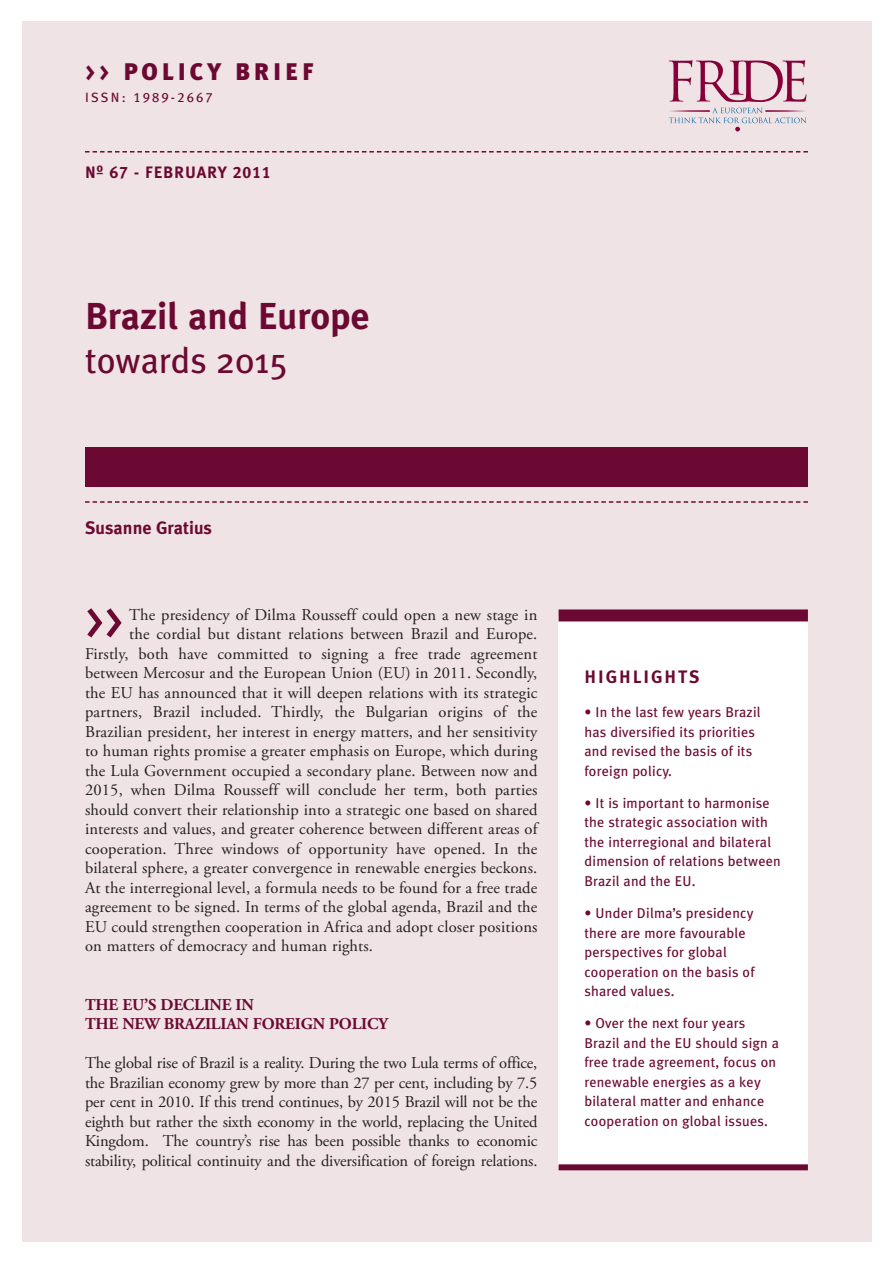
<style>
.page{position:relative;width:893px;height:1263px;background:#fff}
.page>*{position:absolute;margin:0;border:0;box-sizing:border-box;transform-origin:0 0}
.t1{font:54px "Meta Plus Book Caps";color:#6c0932}
.t2{font:700 37.5px "Meta Plus";color:#6c0932}
.t3{font:36px "Meta Plus";color:#6c0932}
.t4{font:900 24px "Meta Plus";letter-spacing:.165em;color:#6c0932}
.t5{font:700 18px "Meta Plus";color:#6c0932}
.t6{font:700 18px "Meta Plus";letter-spacing:.11em;color:#6c0932}
.t7{font:16.5px/19.5px "Adobe Garamond Pro";letter-spacing:.01em;color:#231f20;text-align:justify}
.t8{font:700 16.5px/19.5px "Adobe Garamond Pro";letter-spacing:-.01em;color:#6c0932}
.t9{font:16.5px "Meta Plus Bold Caps";letter-spacing:.055em;color:#6c0932}
.t10{font:14.25px/19.5px "Meta Plus";letter-spacing:.015em;color:#6c0932}
.t11{font:13.5px "Meta Plus Book Caps";letter-spacing:.16em;color:#6c0932}
.s1{font-family:"Meta Plus Bold Caps";font-weight:400}
</style>
<div class="page">
<div style="left:22px;top:22px;width:850px;height:1220px;background:#efe3e5"></div>
<svg style="left:85px;top:151px;width:723px;height:2px"></svg>
<div style="left:85px;top:447px;width:723px;height:39px;background:#6c0932"></div>
<svg style="left:85px;top:501px;width:723px;height:2px"></svg>
<div style="left:559px;top:616px;width:249px;height:551px;background:#fff"></div>
<div style="left:559px;top:609px;width:249px;height:12px;background:#6c0932"></div>
<div style="left:559px;top:1164px;width:249px;height:6px;background:#6c0932"></div>
<svg style="left:669px;top:60px;width:137px;height:71px"></svg>
<h3 class="t4" style="left:85px;top:57px;width:230px"><span class="s1">&gt;&gt;</span> POLICY BRIEF</h3>
<p class="t11" style="left:85px;top:90px;width:129px">ISSN: 1989-2667</p>
<p class="t9" style="left:85px;top:163px;width:187px">Nº 67 - FEBRUARY 2011</p>
<h2 class="t2" style="left:85px;top:294px;width:286px">Brazil and Europe</h2>
<h3 class="t3" style="left:85px;top:339px;width:205px">towards 2015</h3>
<p class="t5" style="left:85px;top:518px;width:129px">Susanne Gratius</p>
<h1 class="t1" style="left:85px;top:589px;width:39px">&gt;&gt;</h1>
<p class="t7" style="left:129px;top:605px;width:410px">The presidency of Dilma Rousseff could open a new stage in</p>
<p class="t7" style="left:129px;top:625px;width:410px">the cordial but distant relations between Brazil and Europe.</p>
<p class="t7" style="left:85px;top:644px;width:454px">Firstly, both have committed to signing a free trade agreement</p>
<p class="t7" style="left:85px;top:664px;width:454px">between Mercosur and the European Union (EU) in 2011. Secondly,</p>
<p class="t7" style="left:85px;top:683px;width:454px">the EU has announced that it will deepen relations with its strategic</p>
<p class="t7" style="left:85px;top:703px;width:454px">partners, Brazil included. Thirdly, the Bulgarian origins of the</p>
<p class="t7" style="left:85px;top:722px;width:454px">Brazilian president, her interest in energy matters, and her sensitivity</p>
<p class="t7" style="left:85px;top:742px;width:454px">to human rights promise a greater emphasis on Europe, which during</p>
<p class="t7" style="left:85px;top:761px;width:454px">the Lula Government occupied a secondary plane. Between now and</p>
<p class="t7" style="left:85px;top:781px;width:454px">2015, when Dilma Rousseff will conclude her term, both parties</p>
<p class="t7" style="left:85px;top:800px;width:454px">should convert their relationship into a strategic one based on shared</p>
<p class="t7" style="left:85px;top:820px;width:454px">interests and values, and greater coherence between different areas of</p>
<p class="t7" style="left:85px;top:839px;width:454px">cooperation. Three windows of opportunity have opened. In the</p>
<p class="t7" style="left:85px;top:859px;width:454px">bilateral sphere, a greater convergence in renewable energies beckons.</p>
<p class="t7" style="left:85px;top:878px;width:454px">At the interregional level, a formula needs to be found for a free trade</p>
<p class="t7" style="left:85px;top:898px;width:454px">agreement to be signed. In terms of the global agenda, Brazil and the</p>
<p class="t7" style="left:85px;top:917px;width:454px">EU could strengthen cooperation in Africa and adopt closer positions</p>
<p class="t7" style="left:85px;top:937px;width:290px">on matters of democracy and human rights.</p>
<p class="t8" style="left:85px;top:995px;width:304px">THE EU’S DECLINE IN<br>THE NEW BRAZILIAN FOREIGN POLICY</p>
<p class="t7" style="left:85px;top:1054px;width:454px">The global rise of Brazil is a reality. During the two Lula terms of office, the Brazilian economy grew by more than 27 per cent, including by 7.5 per cent in 2010. If this trend continues, by 2015 Brazil will not be the eighth but rather the sixth economy in the world, replacing the United Kingdom. The country’s rise has been possible thanks to economic stability, political continuity and the diversification of foreign relations.</p>
<p class="t6" style="left:584px;top:666px;width:117px">HIGHLIGHTS</p>
<p class="t10" style="left:584px;top:702px;width:178px">• In the last few years Brazil has diversified its priorities and revised the basis of its foreign policy.</p>
<p class="t10" style="left:584px;top:793px;width:198px">• It is important to harmonise the strategic association with the interregional and bilateral dimension of relations between<br>Brazil and the EU.</p>
<p class="t10" style="left:584px;top:903px;width:172px">• Under Dilma’s presidency there are more favourable perspectives for global cooperation on the basis of shared values.</p>
<p class="t10" style="left:584px;top:1013px;width:196px">• Over the next four years<br>Brazil and the EU should sign a free trade agreement, focus on renewable energies as a key bilateral matter and enhance cooperation on global issues.</p>
</div>
